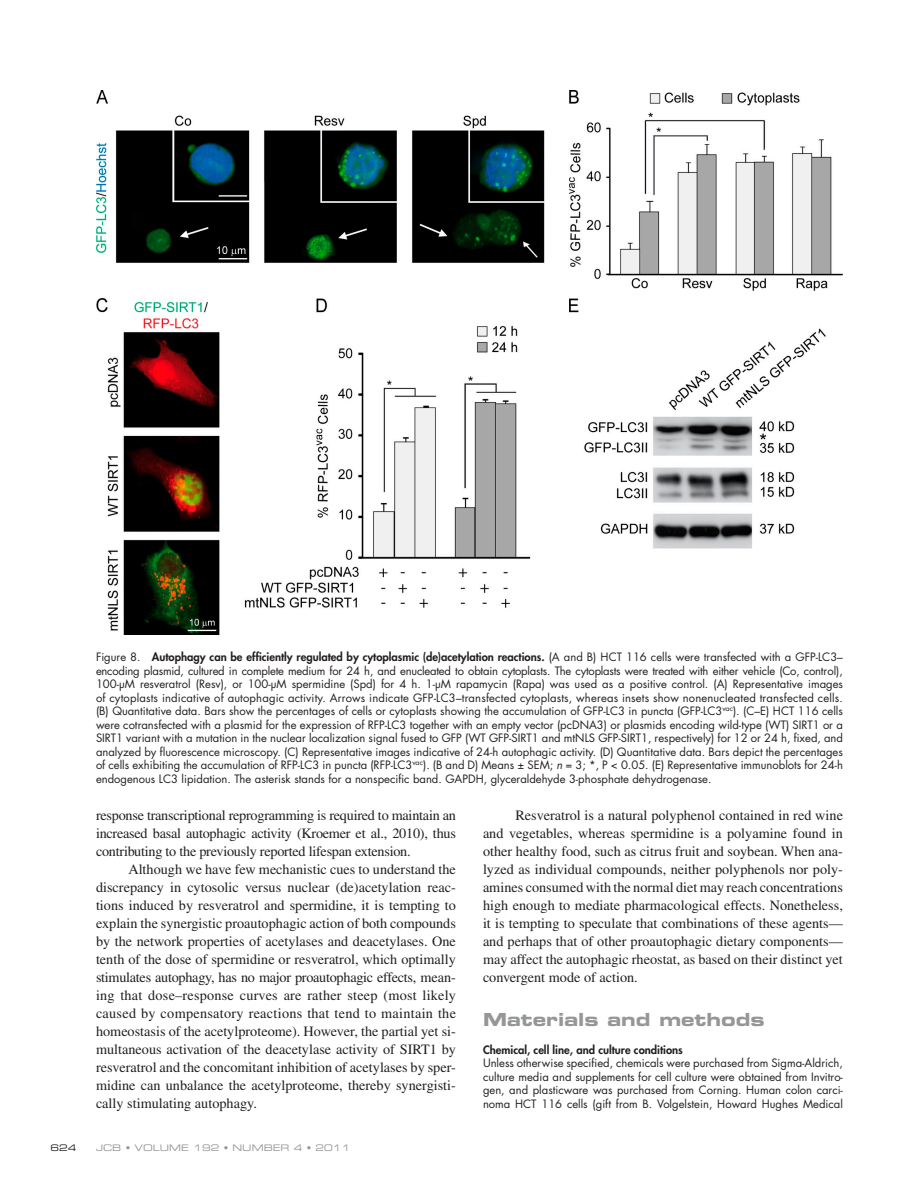
<style>
.page{position:relative;width:918px;height:1188px;background:#fff}
.page>*{position:absolute;margin:0;border:0;box-sizing:border-box;transform-origin:0 0}
.t1{font:18px "Eurostile LT Std Bold Ex 2";color:#949698}
.t2{font:14.25px/18px "Times LT Std";color:#231f20;text-align:justify}
.t3{font:11.25px/13.5px "Futura Std";color:#231f20;text-align:justify}
.t4{font:800 11.25px "Futura Std";color:#231f20}
.t5{font:9px "Eurostile LT Std Ex 2";color:#949698}
.t6{font:9px "Eurostile LT Std Ex 2";color:#231f20}
.s1{font-weight:800}
.s2{font-style:italic}
</style>
<div class="page">
<img style="left:96px;top:90px;width:747px;height:544px">
<p class="t3" style="left:96px;top:651px;width:749px">Figure 8. <span class="s1">Autophagy can be efficiently regulated by cytoplasmic (de)acetylation reactions.</span> (A and B) HCT 116 cells were transfected with a GFP-LC3– encoding plasmid, cultured in complete medium for 24 h, and enucleated to obtain cytoplasts. The cytoplasts were treated with either vehicle (Co, control), 100-µM resveratrol (Resv), or 100-µM spermidine (Spd) for 4 h. 1-µM rapamycin (Rapa) was used as a positive control. (A) Representative images of cytoplasts indicative of autophagic activity. Arrows indicate GFP-LC3–transfected cytoplasts, whereas insets show nonenucleated transfected cells. (B) Quantitative data. Bars show the percentages of cells or cytoplasts showing the accumulation of GFP-LC3 in puncta (GFP-LC3<sup>vac</sup>). (C–E) HCT 116 cells were cotransfected with a plasmid for the expression of RFP-LC3 together with an empty vector (pcDNA3) or plasmids encoding wild-type (WT) SIRT1 or a SIRT1 variant with a mutation in the nuclear localization signal fused to GFP (WT GFP-SIRT1 and mtNLS GFP-SIRT1, respectively) for 12 or 24 h, fixed, and analyzed by fluorescence microscopy. (C) Representative images indicative of 24-h autophagic activity. (D) Quantitative data. Bars depict the percentages of cells exhibiting the accumulation of RFP-LC3 in puncta (RFP-LC3<sup>vac</sup>). (B and D) Means ± SEM; <span class="s2">n</span> = 3; *, P &lt; 0.05. (E) Representative immunoblots for 24-h endogenous LC3 lipidation. The asterisk stands for a nonspecific band. GAPDH, glyceraldehyde 3-phosphate dehydrogenase.</p>
<p class="t2" style="left:96px;top:806px;width:361px">response transcriptional reprogramming is required to maintain an increased basal autophagic activity (Kroemer et al., 2010), thus contributing to the previously reported lifespan extension.</p>
<p class="t2" style="left:96px;top:860px;width:362px;text-indent:32px">Although we have few mechanistic cues to understand the discrepancy in cytosolic versus nuclear (de)acetylation reac&shy;tions induced by resveratrol and spermidine, it is tempting to explain the synergistic proautophagic action of both compounds by the network properties of acetylases and deacetylases. One tenth of the dose of spermidine or resveratrol, which optimally stimulates autophagy, has no major proautophagic effects, mean&shy;ing that dose–response curves are rather steep (most likely caused by compensatory reactions that tend to maintain the homeostasis of the acetylproteome). However, the partial yet si&shy;multaneous activation of the deacetylase activity of SIRT1 by resveratrol and the concomitant inhibition of acetylases by sper&shy;midine can unbalance the acetylproteome, thereby synergisti&shy;cally stimulating autophagy.</p>
<p class="t6" style="left:50px;top:1142px;width:28px">624</p>
<p class="t5" style="left:96px;top:1142px;width:256px">JCB • VOLUME 192 • NUMBER 4 • 2011</p>
<p class="t2" style="left:483px;top:806px;width:362px;text-indent:32px">Resveratrol is a natural polyphenol contained in red wine and vegetables, whereas spermidine is a polyamine found in other healthy food, such as citrus fruit and soybean. When ana&shy;lyzed as individual compounds, neither polyphenols nor poly&shy;amines consumed with the normal diet may reach concentrations high enough to mediate pharmacological effects. Nonetheless, it is tempting to speculate that combinations of these agents— and perhaps that of other proautophagic dietary components— may affect the autophagic rheostat, as based on their distinct yet convergent mode of action.</p>
<h1 class="t1" style="left:483px;top:1007px;width:283px">Materials and methods</h1>
<p class="t4" style="left:483px;top:1042px;width:201px">Chemical, cell line, and culture conditions</p>
<p class="t3" style="left:483px;top:1056px;width:362px">Unless otherwise specified, chemicals were purchased from Sigma-Aldrich, culture media and supplements for cell culture were obtained from Invitro&shy;gen, and plasticware was purchased from Corning. Human colon carci&shy;noma HCT 116 cells (gift from B. Volgelstein, Howard Hughes Medical</p>
</div>
